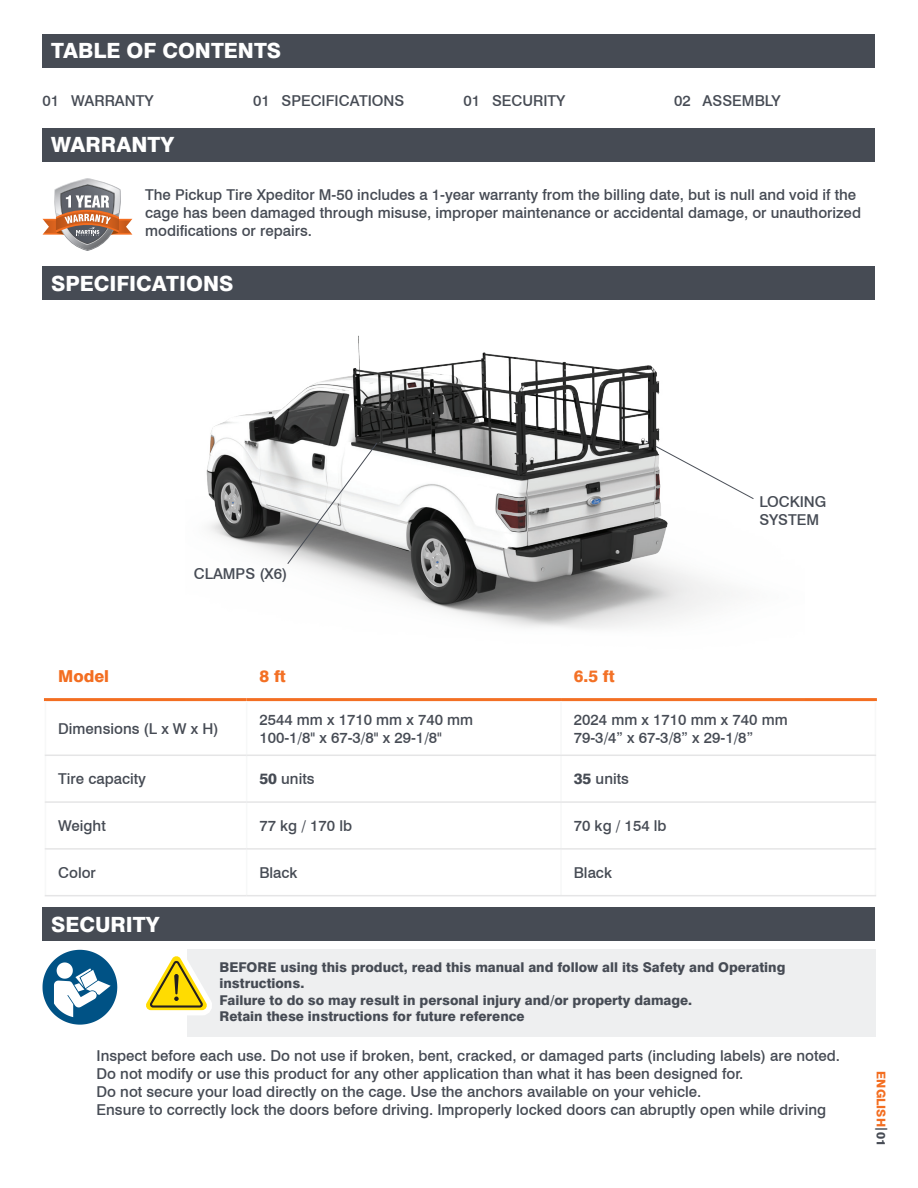
<style>
.page{position:relative;width:918px;height:1188px;background:#fff}
.page>*{position:absolute;margin:0;border:0;box-sizing:border-box;transform-origin:0 0}
.t1{font:800 21px "Swiss 721 BT";color:#fff}
.t2{font:800 16.5px "Swiss 721 BT";color:#f36e21}
.t3{font:500 15px/18px "Swiss 721 BT";color:#464b54}
.t4{font:800 13.5px/16.2px "Swiss 721 BT";color:#464b54}
.t5{font:800 12px "Swiss 721 BT";color:#f36e21}
.s1{font-weight:800}
.s2{color:#464b54}
</style>
<div class="page">
<div style="left:43px;top:128px;width:832px;height:34px;background:#464b54"></div>
<div style="left:43px;top:267px;width:832px;height:33px;background:#464b54"></div>
<svg style="left:43px;top:178px;width:89px;height:73px"></svg>
<hr style="left:44px;top:698px;width:203px;height:3px;background:#f36e21">
<hr style="left:561px;top:698px;width:316px;height:3px;background:#f36e21">
<hr style="left:45px;top:701px;width:1px;height:54px;background:#f7f8f8">
<hr style="left:246px;top:701px;width:1px;height:54px;background:#f7f8f8">
<hr style="left:560px;top:701px;width:2px;height:54px;background:#f7f8f8">
<hr style="left:875px;top:701px;width:1px;height:54px;background:#f7f8f8">
<hr style="left:45px;top:756px;width:1px;height:45px;background:#f7f8f8">
<hr style="left:246px;top:756px;width:1px;height:45px;background:#f7f8f8">
<hr style="left:560px;top:756px;width:2px;height:45px;background:#f7f8f8">
<hr style="left:875px;top:756px;width:1px;height:45px;background:#f7f8f8">
<hr style="left:45px;top:803px;width:1px;height:45px;background:#f7f8f8">
<hr style="left:246px;top:803px;width:1px;height:45px;background:#f7f8f8">
<hr style="left:560px;top:803px;width:2px;height:45px;background:#f7f8f8">
<hr style="left:875px;top:803px;width:1px;height:45px;background:#f7f8f8">
<hr style="left:45px;top:850px;width:1px;height:45px;background:#f7f8f8">
<hr style="left:246px;top:850px;width:1px;height:45px;background:#f7f8f8">
<hr style="left:560px;top:850px;width:2px;height:45px;background:#f7f8f8">
<hr style="left:875px;top:850px;width:1px;height:45px;background:#f7f8f8">
<hr style="left:45px;top:755px;width:202px;height:1px;background:#e5e5e6">
<hr style="left:247px;top:755px;width:314px;height:1px;background:#e5e5e6">
<hr style="left:561px;top:755px;width:315px;height:1px;background:#e5e5e6">
<hr style="left:45px;top:801px;width:202px;height:2px;background:#e5e5e6">
<hr style="left:247px;top:801px;width:314px;height:2px;background:#e5e5e6">
<hr style="left:561px;top:801px;width:315px;height:2px;background:#e5e5e6">
<hr style="left:45px;top:848px;width:202px;height:2px;background:#e5e5e6">
<hr style="left:247px;top:848px;width:314px;height:2px;background:#e5e5e6">
<hr style="left:561px;top:848px;width:315px;height:2px;background:#e5e5e6">
<hr style="left:45px;top:895px;width:202px;height:1px;background:#e5e5e6">
<hr style="left:247px;top:895px;width:314px;height:1px;background:#e5e5e6">
<hr style="left:561px;top:895px;width:315px;height:1px;background:#e5e5e6">
<img style="left:186px;top:335px;width:618px;height:367px">
<div style="left:187px;top:949px;width:688px;height:88px;background:#eeeff0"></div>
<svg style="left:43px;top:950px;width:74px;height:75px"></svg>
<svg style="left:146px;top:956px;width:66px;height:59px"></svg>
<div style="left:43px;top:907px;width:832px;height:34px;background:#464b54"></div>
<svg style="left:287px;top:442px;width:91px;height:123px"></svg>
<div style="left:43px;top:34px;width:832px;height:34px;background:#464b54"></div>
<h1 class="t1" style="left:51px;top:38px;width:232px">TABLE OF CONTENTS</h1>
<p class="t3" style="left:43px;top:92px;width:113px">01 WARRANTY</p>
<p class="t3" style="left:253px;top:92px;width:153px">01 SPECIFICATIONS</p>
<p class="t3" style="left:464px;top:92px;width:103px">01 SECURITY</p>
<p class="t3" style="left:674px;top:92px;width:108px">02 ASSEMBLY</p>
<h1 class="t1" style="left:51px;top:132px;width:125px">WARRANTY</h1>
<p class="t3" style="left:145px;top:186px;width:717px">The Pickup Tire Xpeditor M-50 includes a 1-year warranty from the billing date, but is null and void if the cage has been damaged through misuse, improper maintenance or accidental damage, or unauthorized modifications or repairs.</p>
<h1 class="t1" style="left:51px;top:271px;width:184px">SPECIFICATIONS</h1>
<p class="t3" style="left:194px;top:565px;width:95px">CLAMPS (X6)</p>
<p class="t3" style="left:759px;top:493px;width:69px">LOCKING<br>SYSTEM</p>
<p class="t2" style="left:58px;top:667px;width:52px">Model</p>
<p class="t2" style="left:259px;top:667px;width:28px">8 ft</p>
<p class="t2" style="left:574px;top:667px;width:43px">6.5 ft</p>
<p class="t3" style="left:58px;top:719px;width:162px">Dimensions (L x W x H)</p>
<p class="t3" style="left:259px;top:710px;width:215px">2544 mm x 1710 mm x 740 mm<br>100-1/8" x 67-3/8" x 29-1/8"</p>
<p class="t3" style="left:574px;top:710px;width:215px">2024 mm x 1710 mm x 740 mm<br>79-3/4” x 67-3/8” x 29-1/8”</p>
<p class="t3" style="left:58px;top:770px;width:89px">Tire capacity</p>
<p class="t3" style="left:259px;top:770px;width:57px"><span class="s1">50</span> units</p>
<p class="t3" style="left:574px;top:770px;width:57px"><span class="s1">35</span> units</p>
<p class="t3" style="left:58px;top:817px;width:49px">Weight</p>
<p class="t3" style="left:259px;top:817px;width:94px">77 kg / 170 lb</p>
<p class="t3" style="left:574px;top:817px;width:94px">70 kg / 154 lb</p>
<p class="t3" style="left:58px;top:864px;width:39px">Color</p>
<p class="t3" style="left:259px;top:864px;width:40px">Black</p>
<p class="t3" style="left:574px;top:864px;width:40px">Black</p>
<h1 class="t1" style="left:51px;top:912px;width:110px">SECURITY</h1>
<p class="t4" style="left:220px;top:959px;width:567px">BEFORE using this product, read this manual and follow all its Safety and Operating instructions.<br>Failure to do so may result in personal injury and/or property damage.<br>Retain these instructions for future reference</p>
<p class="t3" style="left:97px;top:1047px;width:745px">Inspect before each use. Do not use if broken, bent, cracked, or damaged parts (including labels) are noted.<br>Do not modify or use this product for any other application than what it has been designed for.<br>Do not secure your load directly on the cage. Use the anchors available on your vehicle.<br>Ensure to correctly lock the doors before driving. Improperly locked doors can abruptly open while driving</p>
<p class="t5" style="left:888px;top:1071px;width:76px;rotate:90deg">ENGLISH<span class="s2">|01</span></p>
</div>
